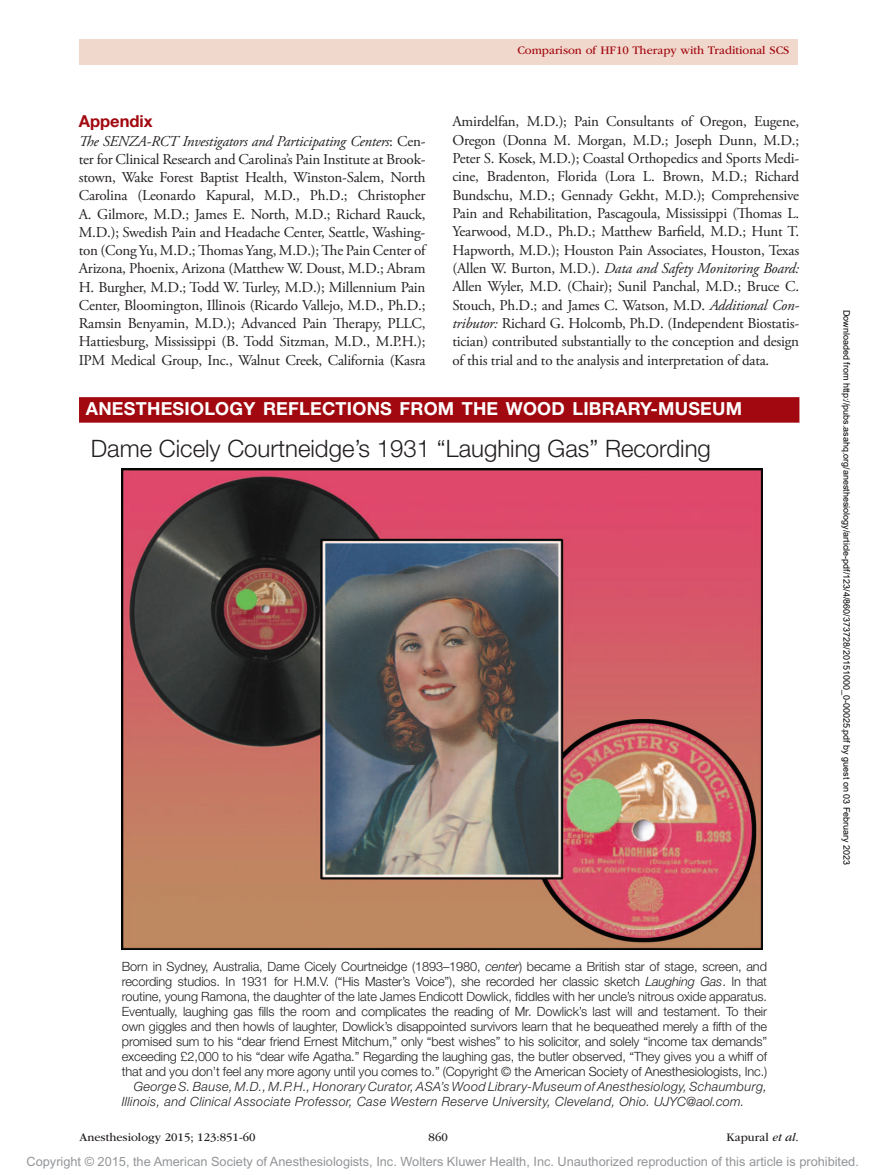
<style>
.page{position:relative;width:878px;height:1175px;background:#fff}
.page>*{position:absolute;margin:0;border:0;box-sizing:border-box;transform-origin:0 0}
.t1{font:300 24px "Helvetica Neue";color:#231f20}
.t2{font:700 18px "Helvetica Neue LT Std";letter-spacing:.015em;color:#fff}
.t3{font:700 16.5px "Helvetica Neue LT Std";color:#a1080f}
.t4{font:15px/18.3px "Adobe Garamond Pro";letter-spacing:-.015em;color:#231f20;text-align:justify}
.t5{font:300 12.75px/15px "Helvetica Neue";letter-spacing:-.01em;color:#231f20;text-align:justify}
.t6{font:italic 300 12.75px/15px "Helvetica Neue";letter-spacing:.025em;color:#231f20}
.t7{font:12.75px "Arial MT Std";color:#939598}
.t8{font:12px "ITC Garamond Std";color:#231f20}
.t9{font:12px "ITC Garamond Std";color:#a1080f}
.t10{font:9px "Arial";color:#000}
.s1{font-style:italic}
</style>
<div class="page">
<div style="left:79px;top:39px;width:718px;height:25px;background:#f1d8cd"></div>
<div style="left:79px;top:397px;width:720px;height:25px;background:#a1080f"></div>
<img style="left:122px;top:469px;width:640px;height:480px">
<p class="t9" style="left:517px;top:44px;width:273px">Comparison of HF10 Therapy with Traditional SCS</p>
<p class="t3" style="left:79px;top:111px;width:75px">Appendix</p>
<p class="t4" style="left:79px;top:132px;width:348px"><span class="s1">The SENZA-RCT Investigators and Participating Centers</span>: Cen&shy;ter for Clinical Research and Carolina’s Pain Institute at Brook&shy;stown, Wake Forest Baptist Health, Winston-Salem, North Carolina (Leonardo Kapural, M.D., Ph.D.; Christopher A. Gilmore, M.D.; James E. North, M.D.; Richard Rauck, M.D.); Swedish Pain and Headache Center, Seattle, Washing&shy;ton (Cong Yu, M.D.; Thomas Yang, M.D.); The Pain Center of Arizona, Phoenix, Arizona (Matthew W. Doust, M.D.; Abram H. Burgher, M.D.; Todd W. Turley, M.D.); Millennium Pain Center, Bloomington, Illinois (Ricardo Vallejo, M.D., Ph.D.; Ramsin Benyamin, M.D.); Advanced Pain Therapy, PLLC, Hattiesburg, Mississippi (B. Todd Sitzman, M.D., M.P.H.); IPM Medical Group, Inc., Walnut Creek, California (Kasra</p>
<p class="t4" style="left:452px;top:113px;width:348px">Amirdelfan, M.D.); Pain Consultants of Oregon, Eugene, Oregon (Donna M. Morgan, M.D.; Joseph Dunn, M.D.; Peter S. Kosek, M.D.); Coastal Orthopedics and Sports Medi&shy;cine, Bradenton, Florida (Lora L. Brown, M.D.; Richard Bundschu, M.D.; Gennady Gekht, M.D.); Comprehensive Pain and Rehabilitation, Pascagoula, Mississippi (Thomas L.<br>Yearwood, M.D., Ph.D.; Matthew Barfield, M.D.; Hunt T.<br>Hapworth, M.D.); Houston Pain Associates, Houston, Texas (Allen W. Burton, M.D.). <span class="s1">Data and Safety Monitoring Board:<br></span>Allen Wyler, M.D. (Chair); Sunil Panchal, M.D.; Bruce C.<br>Stouch, Ph.D.; and James C. Watson, M.D. <span class="s1">Additional Con&shy;tributor:</span> Richard G. Holcomb, Ph.D. (Independent Biostatis&shy;tician) contributed substantially to the conception and design of this trial and to the analysis and interpretation of data.</p>
<p class="t2" style="left:86px;top:397px;width:657px">ANESTHESIOLOGY REFLECTIONS FROM THE WOOD LIBRARY-MUSEUM</p>
<h1 class="t1" style="left:91px;top:434px;width:621px">Dame Cicely Courtneidge’s 1931 “Laughing Gas” Recording</h1>
<p class="t5" style="left:122px;top:958px;width:647px">Born in Sydney, Australia, Dame Cicely Courtneidge (1893–1980, <span class="s1">center</span>) became a British star of stage, screen, and recording studios. In 1931 for H.M.V. (“His Master’s Voice”), she recorded her classic sketch <span class="s1">Laughing Gas</span>. In that routine, young Ramona, the daughter of the late James Endicott Dowlick, fiddles with her uncle’s nitrous oxide apparatus.<br>Eventually, laughing gas fills the room and complicates the reading of Mr. Dowlick’s last will and testament. To their own giggles and then howls of laughter, Dowlick’s disappointed survivors learn that he bequeathed merely a fifth of the promised sum to his “dear friend Ernest Mitchum,” only “best wishes” to his solicitor, and solely “income tax demands” exceeding £2,000 to his “dear wife Agatha.” Regarding the laughing gas, the butler observed, “They gives you a whiff of that and you don’t feel any more agony until you comes to.” (Copyright © the American Society of Anesthesiologists, Inc.)</p>
<p class="t6" style="left:122px;top:1078px;width:646px;text-indent:12px">George S. Bause, M.D., M.P.H., Honorary Curator, ASA’s Wood Library-Museum of Anesthesiology, Schaumburg,<br>Illinois, and Clinical Associate Professor, Case Western Reserve University, Cleveland, Ohio. UJYC@aol.com.</p>
<p class="t8" style="left:80px;top:1130px;width:177px">Anesthesiology 2015; 123:851-60</p>
<p class="t8" style="left:428px;top:1130px;width:21px">860</p>
<p class="t8" style="left:726px;top:1130px;width:74px">Kapural <span class="s1">et al</span>.</p>
<p class="t10" style="left:850px;top:310px;width:557px;rotate:90deg">Downloaded from http://pubs.asahq.org/anesthesiology/article-pdf/123/4/860/373728/20151000_0-00025.pdf by guest on 03 February 2023</p>
<p class="t7" style="left:27px;top:1154px;width:833px">Copyright © 2015, the American Society of Anesthesiologists, Inc. Wolters Kluwer Health, Inc. Unauthorized reproduction of this article is prohibited.</p>
</div>
